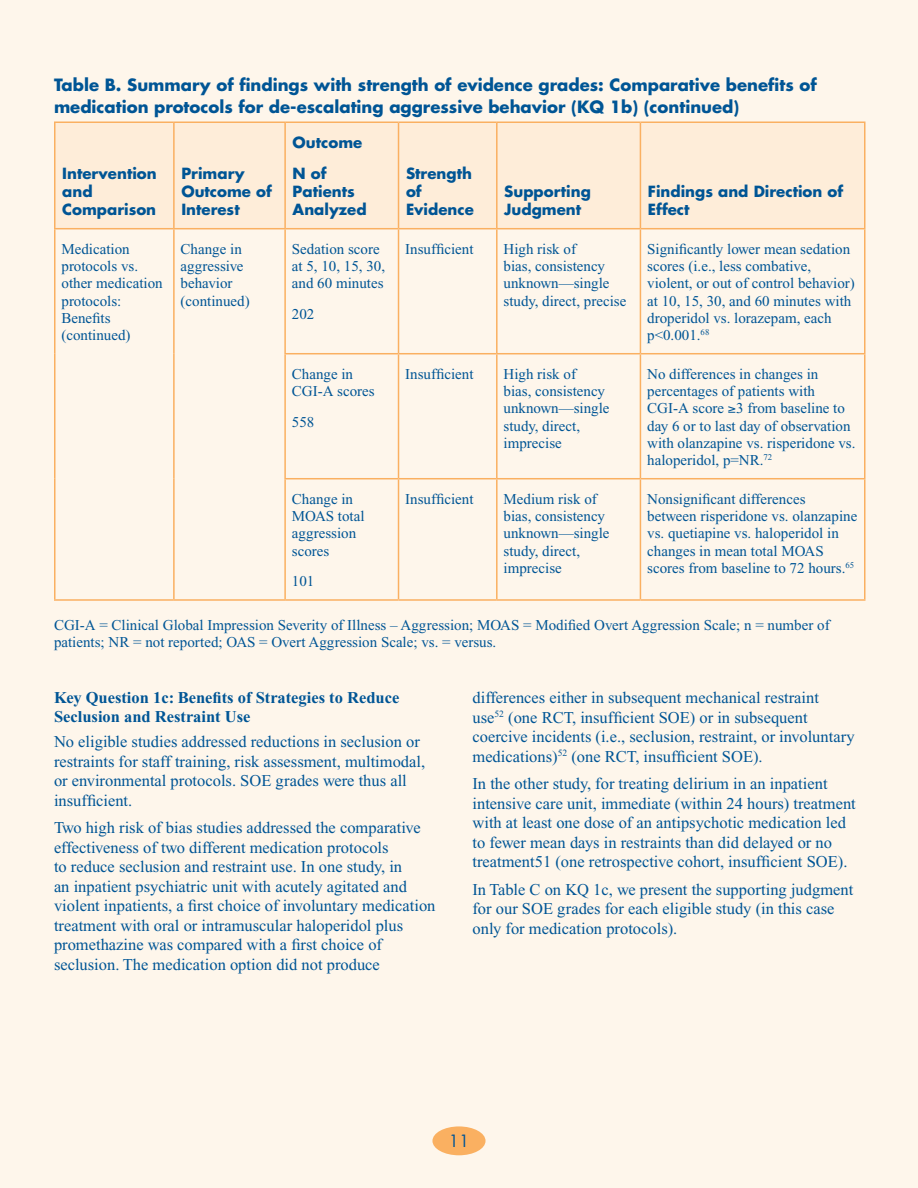
<style>
.page{position:relative;width:918px;height:1188px;background:#fef6eb}
.page>*{position:absolute;margin:0;border:0;box-sizing:border-box;transform-origin:0 0}
.Text{font:16.5px/19.5px "Times New Roman";color:#005595}
.Table_Head{font:700 16.5px/22.5px "Futura";color:#005595}
.Head_Level_3{font:700 16.5px/19.5px "Times New Roman";color:#005595}
.t1{font:16.5px "Futura";color:#005595}
.Table_text{font:15px/17.2px "Times New Roman";color:#005595}
.Table_Sub_Head{font:700 15px/18px "Futura";color:#005595}
</style>
<div class="page">
<div style="left:432px;top:1126px;width:54px;height:29px;background:#fab061;border-radius:50%"></div>
<div style="left:56px;top:123px;width:808px;height:105px;background:#feedd9"></div>
<hr style="left:173px;top:123px;width:2px;height:105px;background:#fab061">
<hr style="left:284px;top:123px;width:2px;height:105px;background:#fab061">
<hr style="left:398px;top:123px;width:1px;height:105px;background:#fab061">
<hr style="left:496px;top:123px;width:2px;height:105px;background:#fab061">
<hr style="left:640px;top:123px;width:1px;height:105px;background:#fab061">
<hr style="left:54px;top:229px;width:2px;height:125px;background:#fab061">
<hr style="left:173px;top:229px;width:2px;height:125px;background:#fab061">
<hr style="left:284px;top:229px;width:2px;height:124px;background:#fab061">
<hr style="left:398px;top:229px;width:1px;height:124px;background:#fab061">
<hr style="left:496px;top:229px;width:2px;height:124px;background:#fab061">
<hr style="left:640px;top:229px;width:1px;height:124px;background:#fab061">
<hr style="left:864px;top:229px;width:2px;height:124px;background:#fab061">
<hr style="left:54px;top:354px;width:2px;height:125px;background:#fab061">
<hr style="left:173px;top:354px;width:2px;height:125px;background:#fab061">
<hr style="left:284px;top:353px;width:115px;height:1px;background:#fab061">
<hr style="left:284px;top:354px;width:2px;height:124px;background:#fab061">
<hr style="left:399px;top:353px;width:98px;height:1px;background:#fab061">
<hr style="left:398px;top:354px;width:1px;height:124px;background:#fab061">
<hr style="left:497px;top:353px;width:143px;height:1px;background:#fab061">
<hr style="left:496px;top:354px;width:2px;height:124px;background:#fab061">
<hr style="left:640px;top:353px;width:225px;height:1px;background:#fab061">
<hr style="left:640px;top:354px;width:1px;height:124px;background:#fab061">
<hr style="left:864px;top:354px;width:2px;height:124px;background:#fab061">
<hr style="left:54px;top:479px;width:2px;height:120px;background:#fab061">
<hr style="left:173px;top:479px;width:2px;height:120px;background:#fab061">
<hr style="left:284px;top:478px;width:115px;height:1px;background:#fab061">
<hr style="left:284px;top:479px;width:2px;height:120px;background:#fab061">
<hr style="left:399px;top:478px;width:98px;height:1px;background:#fab061">
<hr style="left:398px;top:479px;width:1px;height:120px;background:#fab061">
<hr style="left:497px;top:478px;width:143px;height:1px;background:#fab061">
<hr style="left:496px;top:479px;width:2px;height:120px;background:#fab061">
<hr style="left:640px;top:478px;width:225px;height:1px;background:#fab061">
<hr style="left:640px;top:479px;width:1px;height:120px;background:#fab061">
<hr style="left:864px;top:479px;width:2px;height:120px;background:#fab061">
<hr style="left:54px;top:599px;width:120px;height:2px;background:#fab061">
<hr style="left:174px;top:599px;width:111px;height:2px;background:#fab061">
<hr style="left:285px;top:599px;width:114px;height:2px;background:#fab061">
<hr style="left:399px;top:599px;width:98px;height:2px;background:#fab061">
<hr style="left:497px;top:599px;width:143px;height:2px;background:#fab061">
<hr style="left:640px;top:599px;width:225px;height:2px;background:#fab061">
<hr style="left:54px;top:122px;width:120px;height:1px;background:#fab061">
<hr style="left:54px;top:123px;width:2px;height:105px;background:#fab061">
<hr style="left:174px;top:122px;width:111px;height:1px;background:#fab061">
<hr style="left:285px;top:122px;width:114px;height:1px;background:#fab061">
<hr style="left:399px;top:122px;width:98px;height:1px;background:#fab061">
<hr style="left:497px;top:122px;width:143px;height:1px;background:#fab061">
<hr style="left:640px;top:122px;width:225px;height:1px;background:#fab061">
<hr style="left:864px;top:123px;width:2px;height:105px;background:#fab061">
<hr style="left:54px;top:228px;width:120px;height:1px;background:#fab061">
<hr style="left:174px;top:228px;width:111px;height:1px;background:#fab061">
<hr style="left:285px;top:228px;width:114px;height:1px;background:#fab061">
<hr style="left:399px;top:228px;width:98px;height:1px;background:#fab061">
<hr style="left:497px;top:228px;width:143px;height:1px;background:#fab061">
<hr style="left:640px;top:228px;width:225px;height:1px;background:#fab061">
<p class="Table_Head" style="left:54px;top:73px;width:764px">Table B. Summary of findings with strength of evidence grades: Comparative benefits of medication protocols for de-escalating aggressive behavior (KQ 1b) (continued)</p>
<p class="Table_Sub_Head" style="left:62px;top:164px;width:96px">Intervention and<br>Comparison</p>
<p class="Table_Sub_Head" style="left:181px;top:164px;width:92px">Primary<br>Outcome of<br>Interest</p>
<p class="Table_Sub_Head" style="left:293px;top:133px;width:71px">Outcome</p>
<p class="Table_Sub_Head" style="left:293px;top:164px;width:75px">N of<br>Patients<br>Analyzed</p>
<p class="Table_Sub_Head" style="left:406px;top:164px;width:69px">Strength of<br>Evidence</p>
<p class="Table_Sub_Head" style="left:504px;top:182px;width:88px">Supporting<br>Judgment</p>
<p class="Table_Sub_Head" style="left:648px;top:182px;width:197px">Findings and Direction of<br>Effect</p>
<p class="Table_text" style="left:62px;top:240px;width:103px">Medication protocols vs. other medication protocols:<br>Benefits (continued)</p>
<p class="Table_text" style="left:181px;top:240px;width:71px">Change in aggressive behavior (continued)</p>
<p class="Table_text" style="left:292px;top:240px;width:95px">Sedation score at 5, 10, 15, 30, and 60 minutes</p>
<p class="Table_text" style="left:292px;top:306px;width:24px">202</p>
<p class="Table_text" style="left:292px;top:365px;width:84px">Change in<br>CGI-A scores</p>
<p class="Table_text" style="left:292px;top:413px;width:24px">558</p>
<p class="Table_text" style="left:292px;top:490px;width:74px">Change in<br>MOAS total aggression scores</p>
<p class="Table_text" style="left:292px;top:573px;width:24px">101</p>
<p class="Table_text" style="left:405px;top:240px;width:70px">Insufficient</p>
<p class="Table_text" style="left:504px;top:240px;width:124px">High risk of<br>bias, consistency unknown—single study, direct, precise</p>
<p class="Table_text" style="left:647px;top:240px;width:209px">Significantly lower mean sedation scores (i.e., less combative, violent, or out of control behavior) at 10, 15, 30, and 60 minutes with droperidol vs. lorazepam, each p&lt;0.001.<sup>68</sup></p>
<p class="Table_text" style="left:405px;top:365px;width:70px">Insufficient</p>
<p class="Table_text" style="left:504px;top:365px;width:108px">High risk of<br>bias, consistency unknown—single study, direct, imprecise</p>
<p class="Table_text" style="left:647px;top:365px;width:210px">No differences in changes in percentages of patients with<br>CGI-A score ≥3 from baseline to day 6 or to last day of observation with olanzapine vs. risperidone vs. haloperidol, p=NR.<sup>72</sup></p>
<p class="Table_text" style="left:405px;top:490px;width:70px">Insufficient</p>
<p class="Table_text" style="left:504px;top:490px;width:108px">Medium risk of bias, consistency unknown—single study, direct, imprecise</p>
<p class="Table_text" style="left:647px;top:490px;width:212px">Nonsignificant differences between risperidone vs. olanzapine vs. quetiapine vs. haloperidol in changes in mean total MOAS scores from baseline to 72 hours.<sup>65</sup></p>
<p class="Table_text" style="left:54px;top:616px;width:777px">CGI-A = Clinical Global Impression Severity of Illness – Aggression; MOAS = Modified Overt Aggression Scale; n = number of patients; NR = not reported; OAS = Overt Aggression Scale; vs. = versus.</p>
<p class="Head_Level_3" style="left:54px;top:688px;width:347px">Key Question 1c: Benefits of Strategies to Reduce<br>Seclusion and Restraint Use</p>
<p class="Text" style="left:54px;top:732px;width:373px">No eligible studies addressed reductions in seclusion or restraints for staff training, risk assessment, multimodal, or environmental protocols. SOE grades were thus all insufficient.</p>
<p class="Text" style="left:54px;top:818px;width:383px">Two high risk of bias studies addressed the comparative effectiveness of two different medication protocols<br>to reduce seclusion and restraint use. In one study, in<br>an inpatient psychiatric unit with acutely agitated and violent inpatients, a first choice of involuntary medication treatment with oral or intramuscular haloperidol plus promethazine was compared with a first choice of seclusion. The medication option did not produce</p>
<p class="Text" style="left:472px;top:688px;width:384px">differences either in subsequent mechanical restraint<br>use<sup>52</sup> (one RCT, insufficient SOE) or in subsequent coercive incidents (i.e., seclusion, restraint, or involuntary medications)<sup>52</sup> (one RCT, insufficient SOE).</p>
<p class="Text" style="left:472px;top:774px;width:385px">In the other study, for treating delirium in an inpatient intensive care unit, immediate (within 24 hours) treatment with at least one dose of an antipsychotic medication led to fewer mean days in restraints than did delayed or no treatment51 (one retrospective cohort, insufficient SOE).</p>
<p class="Text" style="left:472px;top:880px;width:382px">In Table C on KQ 1c, we present the supporting judgment for our SOE grades for each eligible study (in this case only for medication protocols).</p>
<p class="t1" style="left:449px;top:1130px;width:22px">11</p>
</div>
